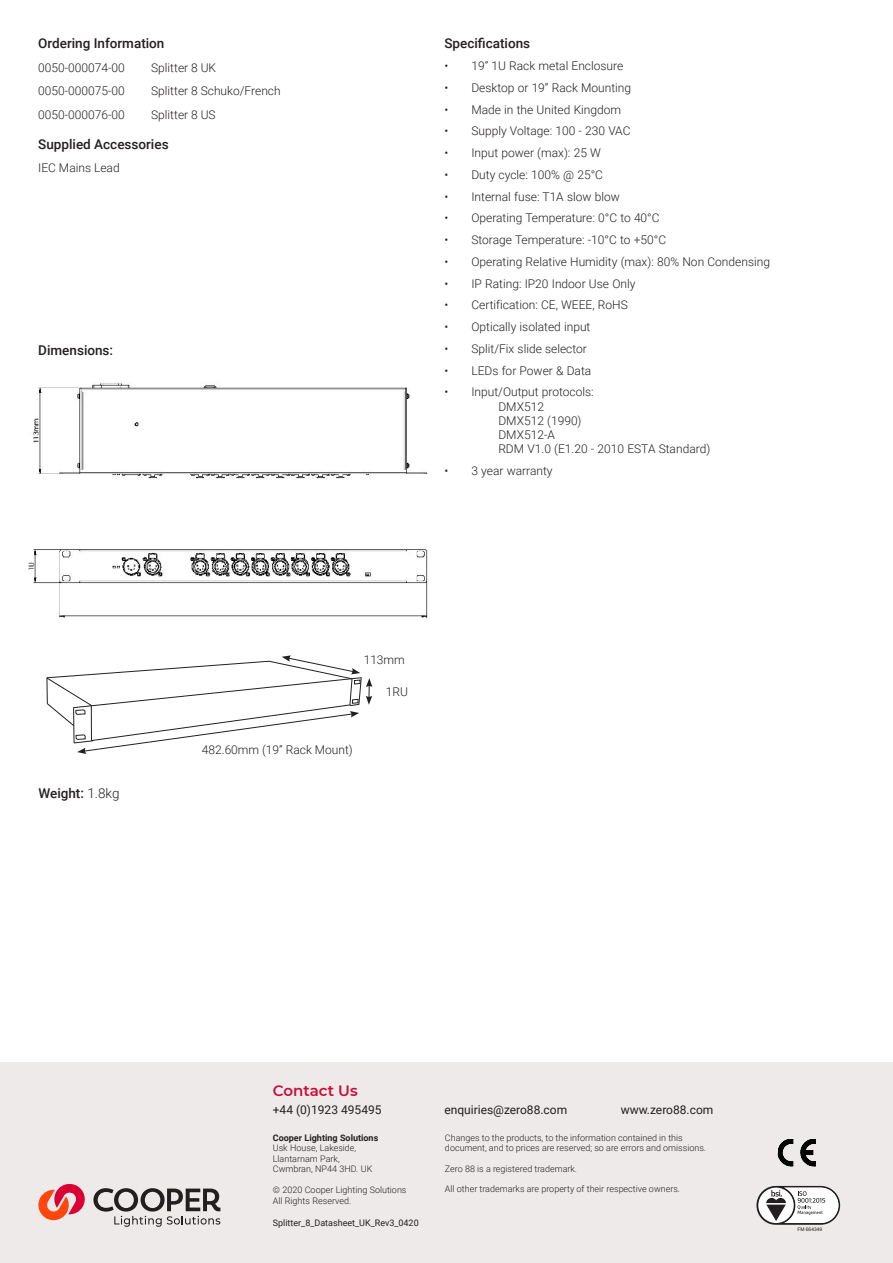
<style>
.page{position:relative;width:893px;height:1263px;background:#fff}
.page>*{position:absolute;margin:0;border:0;box-sizing:border-box;transform-origin:0 0}
.t1{font:600 15px "Montserrat";color:#c80d3a}
.Code_Header{font:500 13.5px "Roboto";color:#231f20}
.Codes_light{font:300 12px/14.2px "Roboto";color:#231f20}
.t2{font:12px "Roboto";color:#231f20}
._09_Backpage_Body{font:300 9px/10.5px "Roboto";color:#231f20}
._09_Backpage_Body-2{font:9px "Roboto";color:#231f20}
._09_Backpage_Body-3{font:700 9px "Roboto";color:#231f20}
.t3{font:4.95px "Arial";color:#231f20}
.s1{font-weight:300}
</style>
<div class="page">
<div style="left:0;top:1062px;width:893px;height:201px;background:#edeae9"></div>
<svg style="left:38px;top:1184px;width:47px;height:37px"></svg>
<svg style="left:93px;top:1188px;width:127px;height:39px"></svg>
<svg style="left:778px;top:1139px;width:38px;height:27px"></svg>
<svg style="left:756px;top:1186px;width:84px;height:39px;background:#c7c5c5"></svg>
<img style="left:28px;top:383px;width:400px;height:237px">
<svg style="left:46px;top:655px;width:326px;height:99px"></svg>
<p class="Code_Header" style="left:38px;top:34px;width:128px">Ordering Information</p>
<p class="Codes_light" style="left:38px;top:60px;width:88px">0050-000074-00</p>
<p class="Codes_light" style="left:151px;top:60px;width:67px">Splitter 8 UK</p>
<p class="Codes_light" style="left:38px;top:84px;width:88px">0050-000075-00</p>
<p class="Codes_light" style="left:151px;top:84px;width:131px">Splitter 8 Schuko/French</p>
<p class="Codes_light" style="left:38px;top:107px;width:88px">0050-000076-00</p>
<p class="Codes_light" style="left:151px;top:107px;width:66px">Splitter 8 US</p>
<p class="Code_Header" style="left:38px;top:135px;width:132px">Supplied Accessories</p>
<p class="Codes_light" style="left:38px;top:161px;width:83px">IEC Mains Lead</p>
<p class="Code_Header" style="left:38px;top:341px;width:76px">Dimensions:</p>
<p class="Code_Header" style="left:444px;top:34px;width:87px">Specifications</p>
<p class="Codes_light" style="left:444px;top:58px;width:180px">• 19” 1U Rack metal Enclosure</p>
<p class="Codes_light" style="left:444px;top:80px;width:188px">• Desktop or 19” Rack Mounting</p>
<p class="Codes_light" style="left:444px;top:102px;width:178px">• Made in the United Kingdom</p>
<p class="Codes_light" style="left:444px;top:124px;width:188px">• Supply Voltage: 100 - 230 VAC</p>
<p class="Codes_light" style="left:444px;top:145px;width:158px">• Input power (max): 25 W</p>
<p class="Codes_light" style="left:444px;top:167px;width:160px">• Duty cycle: 100% @ 25°C</p>
<p class="Codes_light" style="left:444px;top:189px;width:177px">• Internal fuse: T1A slow blow</p>
<p class="Codes_light" style="left:444px;top:211px;width:217px">• Operating Temperature: 0°C to 40°C</p>
<p class="Codes_light" style="left:444px;top:232px;width:223px">• Storage Temperature: -10°C to +50°C</p>
<p class="Codes_light" style="left:444px;top:254px;width:327px">• Operating Relative Humidity (max): 80% Non Condensing</p>
<p class="Codes_light" style="left:444px;top:276px;width:193px">• IP Rating: IP20 Indoor Use Only</p>
<p class="Codes_light" style="left:444px;top:298px;width:185px">• Certification: CE, WEEE, RoHS</p>
<p class="Codes_light" style="left:444px;top:319px;width:148px">• Optically isolated input</p>
<p class="Codes_light" style="left:444px;top:341px;width:144px">• Split/Fix slide selector</p>
<p class="Codes_light" style="left:444px;top:363px;width:148px">• LEDs for Power &amp; Data</p>
<p class="Codes_light" style="left:498px;top:385px;width:213px;text-indent:-54px">• Input/Output protocols:<br>DMX512<br>DMX512 (1990)<br>DMX512-A<br>RDM V1.0 (E1.20 - 2010 ESTA Standard)</p>
<p class="Codes_light" style="left:444px;top:463px;width:110px">• 3 year warranty</p>
<p class="Code_Header" style="left:38px;top:783px;width:83px">Weight: <span class="s1">1.8kg</span></p>
<p class="Codes_light" style="left:364px;top:652px;width:43px">113mm</p>
<p class="Codes_light" style="left:386px;top:684px;width:24px">1RU</p>
<p class="Codes_light" style="left:202px;top:742px;width:153px">482.60mm (19” Rack Mount)</p>
<p class="t1" style="left:273px;top:1080px;width:86px">Contact Us</p>
<p class="t2" style="left:273px;top:1101px;width:110px">+44 (0)1923 495495</p>
<p class="t2" style="left:444px;top:1101px;width:124px">enquiries@zero88.com</p>
<p class="t2" style="left:621px;top:1101px;width:94px">www.zero88.com</p>
<p class="_09_Backpage_Body-3" style="left:273px;top:1131px;width:107px">Cooper Lighting Solutions</p>
<p class="_09_Backpage_Body" style="left:273px;top:1142px;width:85px">Usk House, Lakeside,</p>
<p class="_09_Backpage_Body" style="left:273px;top:1153px;width:68px">Llantarnam Park,</p>
<p class="_09_Backpage_Body" style="left:273px;top:1163px;width:101px">Cwmbran, NP44 3HD. UK</p>
<p class="_09_Backpage_Body" style="left:273px;top:1184px;width:135px">© 2020 Cooper Lighting Solutions</p>
<p class="_09_Backpage_Body" style="left:273px;top:1195px;width:80px">All Rights Reserved.</p>
<p class="_09_Backpage_Body" style="left:445px;top:1132px;width:263px">Changes to the products, to the information contained in this document, and to prices are reserved; so are errors and omissions.</p>
<p class="_09_Backpage_Body" style="left:445px;top:1163px;width:134px">Zero 88 is a registered trademark.</p>
<p class="_09_Backpage_Body" style="left:445px;top:1183px;width:237px">All other trademarks are property of their respective owners.</p>
<p class="_09_Backpage_Body-2" style="left:273px;top:1216px;width:147px">Splitter_8_Datasheet_UK_Rev3_0420</p>
<p class="t3" style="left:797px;top:1226px;width:26px">FM 664349</p>
</div>
